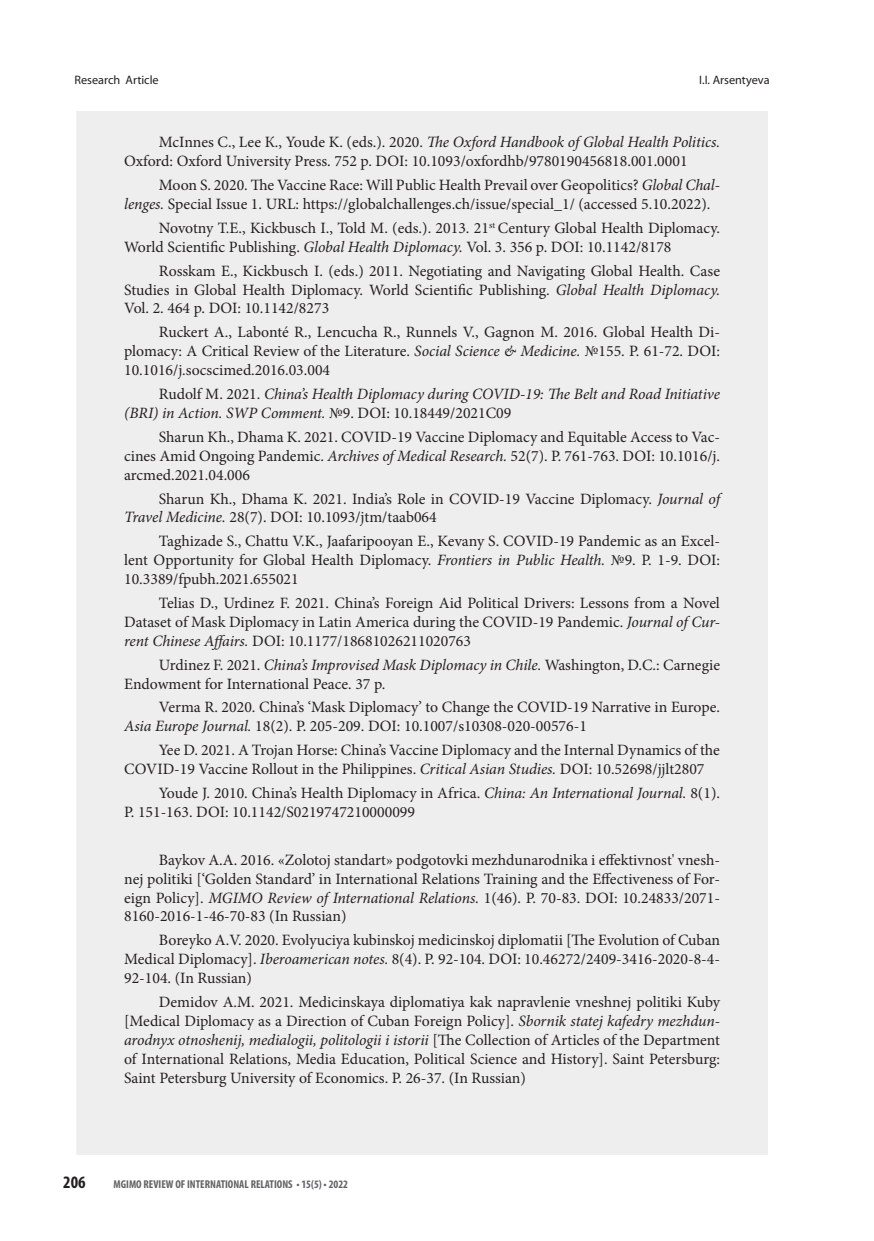
<style>
.page{position:relative;width:874px;height:1241px;background:#fff}
.page>*{position:absolute;margin:0;border:0;box-sizing:border-box;transform-origin:0 0}
.t1{font:700 condensed 17.5px "Myriad Pro";color:#231f20}
.t2{font:15.75px/18.9px "Minion Pro";color:#231f20}
.t3{font:italic 15.75px/18.9px "Minion Pro";letter-spacing:-.01em;color:#231f20}
.t4{font:12.25px "Myriad Pro";color:#231f20}
.t5{font:700 condensed 11.38px "Myriad Pro";color:#636366}
.s1{font-style:italic}
.s2{font-style:normal}
</style>
<div class="page">
<div style="left:74px;top:109px;width:695px;height:1047px;background:#eeeeef;border:2px solid #fff"></div>
<p class="t4" style="left:74px;top:72px;width:86px">Research Article</p>
<p class="t4" style="left:698px;top:72px;width:72px">I.I. Arsentyeva</p>
<p class="t2" style="left:124px;top:133px;width:597px;text-indent:35px">McInnes С., Lee К., Youde K. (eds.). 2020. <span class="s1">The Oxford Handbook of Global Health Politics.<br></span>Oxford: Oxford University Press. 752 p. DOI: 10.1093/oxfordhb/9780190456818.001.0001</p>
<p class="t2" style="left:124px;top:175px;width:597px;text-indent:35px">Moon S. 2020. The Vaccine Race: Will Public Health Prevail over Geopolitics? <span class="s1">Global Chal&shy;lenges.</span> Special Issue 1. URL: https://globalchallenges.ch/issue/special_1/ (accessed 5.10.2022).</p>
<p class="t2" style="left:124px;top:218px;width:597px;text-indent:35px">Novotny T.E., Kickbusch I., Told M. (eds.). 2013. 21<sup>st</sup> Century Global Health Diplomacy.<br>World Scientific Publishing. <span class="s1">Global Health Diplomacy.</span> Vol. 3. 356 p. DOI: 10.1142/8178</p>
<p class="t2" style="left:124px;top:261px;width:597px;text-align:justify;text-indent:35px">Rosskam E., Kickbusch I. (eds.) 2011. Negotiating and Navigating Global Health. Case Studies in Global Health Diplomacy. World Scientific Publishing. <span class="s1">Global Health Diplomacy.<br></span>Vol. 2. 464 p. DOI: 10.1142/8273</p>
<p class="t2" style="left:124px;top:323px;width:597px;text-align:justify;text-indent:35px">Ruckert A., Labonté R., Lencucha R., Runnels V., Gagnon M. 2016. Global Health Di&shy;plomacy: A Critical Review of the Literature. <span class="s1">Social Science &amp; Medicine.</span> №155. P. 61-72. DOI:<br>10.1016/j.socscimed.2016.03.004</p>
<p class="t3" style="left:124px;top:384px;width:597px;text-indent:35px"><span class="s2">Rudolf M. 2021.</span> China’s Health Diplomacy during COVID-19: The Belt and Road Initiative (BRI) in Action. SWP Comment. <span class="s2">№9. DOI: 10.18449/2021C09</span></p>
<p class="t2" style="left:124px;top:427px;width:597px;text-align:justify;text-indent:35px">Sharun Kh., Dhama K. 2021. COVID-19 Vaccine Diplomacy and Equitable Access to Vac&shy;cines Amid Ongoing Pandemic. <span class="s1">Archives of Medical Research.</span> 52(7). P. 761-763. DOI: 10.1016/j. arcmed.2021.04.006</p>
<p class="t2" style="left:124px;top:489px;width:597px;text-indent:35px">Sharun Kh., Dhama K. 2021. India’s Role in COVID-19 Vaccine Diplomacy. <span class="s1">Journal of<br>Travel Medicine.</span> 28(7). DOI: 10.1093/jtm/taab064</p>
<p class="t2" style="left:124px;top:532px;width:597px;text-align:justify;text-indent:35px">Taghizade S., Chattu V.K., Jaafaripooyan E., Kevany S. COVID-19 Pandemic as an Excel&shy;lent Opportunity for Global Health Diplomacy. <span class="s1">Frontiers in Public Health.</span> №9. P. 1-9. DOI:<br>10.3389/fpubh.2021.655021</p>
<p class="t2" style="left:124px;top:593px;width:597px;text-align:justify;text-indent:35px">Telias D., Urdinez F. 2021. China’s Foreign Aid Political Drivers: Lessons from a Novel Dataset of Mask Diplomacy in Latin America during the COVID-19 Pandemic. <span class="s1">Journal of Cur&shy;rent Chinese Affairs.</span> DOI: 10.1177/18681026211020763</p>
<p class="t2" style="left:124px;top:655px;width:597px;text-indent:35px">Urdinez F. 2021. <span class="s1">China’s Improvised Mask Diplomacy in Chile.</span> Washington, D.C.: Carnegie<br>Endowment for International Peace. 37 p.</p>
<p class="t2" style="left:124px;top:698px;width:597px;text-indent:35px">Verma R. 2020. China’s ‘Mask Diplomacy’ to Change the COVID-19 Narrative in Europe.<br><span class="s1">Asia Europe Journal.</span> 18(2). P. 205-209. DOI: 10.1007/s10308-020-00576-1</p>
<p class="t2" style="left:124px;top:740px;width:597px;text-indent:35px">Yee D. 2021. A Trojan Horse: China’s Vaccine Diplomacy and the Internal Dynamics of the<br>COVID-19 Vaccine Rollout in the Philippines. <span class="s1">Critical Asian Studies.</span> DOI: 10.52698/jjlt2807</p>
<p class="t2" style="left:124px;top:783px;width:597px;text-indent:35px">Youde J. 2010. China’s Health Diplomacy in Africa. <span class="s1">China: An International Journal.</span> 8(1).<br>P. 151-163. DOI: 10.1142/S0219747210000099</p>
<p class="t2" style="left:124px;top:850px;width:597px;text-align:justify;text-indent:35px">Baykov А.А. 2016. «Zolotoj standart» podgotovki mezhdunarodnika i effektivnost' vnesh&shy;nej politiki [‘Golden Standard’ in International Relations Training and the Effectiveness of For&shy;eign Policy]. <span class="s1">MGIMO Review of International Relations.</span> 1(46). P. 70-83. DOI: 10.24833/2071- 8160-2016-1-46-70-83 (In Russian)</p>
<p class="t2" style="left:124px;top:930px;width:597px;text-align:justify;text-indent:35px">Boreyko A.V. 2020. Evolyuciya kubinskoj medicinskoj diplomatii [The Evolution of Cuban Medical Diplomacy]. <span class="s1">Iberoamerican notes.</span> 8(4). P. 92-104. DOI: 10.46272/2409-3416-2020-8-4- 92-104. (In Russian)</p>
<p class="t2" style="left:124px;top:992px;width:597px;text-align:justify;text-indent:35px">Demidov A.M. 2021. Medicinskaya diplomatiya kak napravlenie vneshnej politiki Kuby [Medical Diplomacy as a Direction of Cuban Foreign Policy]. <span class="s1">Sbornik statej kafedry mezhdun&shy;arodnyx otnoshenij, medialogii, politologii i istorii</span> [The Collection of Articles of the Department of International Relations, Media Education, Political Science and History]. Saint Petersburg:<br>Saint Petersburg University of Economics. P. 26-37. (In Russian)</p>
<p class="t1" style="left:63px;top:1172px;width:24px">206</p>
<p class="t5" style="left:113px;top:1177px;width:236px">MGIMO REVIEW OF INTERNATIONAL RELATIONS • 15(5) • 2022</p>
</div>
